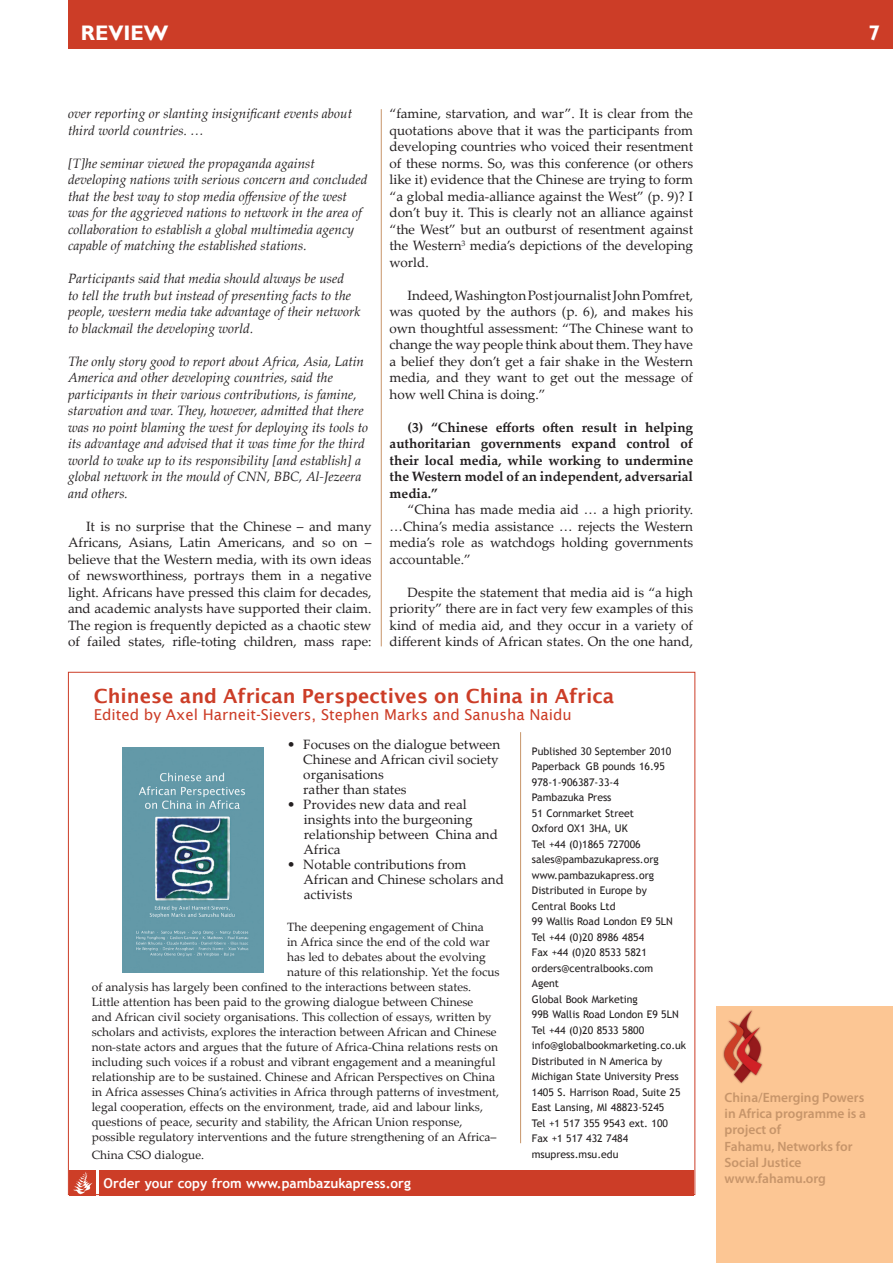
<style>
.page{position:relative;width:893px;height:1263px;background:#fff}
.page>*{position:absolute;margin:0;border:0;box-sizing:border-box;transform-origin:0 0}
.t1{font:700 21px "Gill Sans";color:#fff}
.t2{font:600 19.5px "Lucida Sans";color:#cc3d27}
.t3{font:15px "Lucida Sans";color:#cc3d27}
.t4{font:13.5px/16.5px "Palatino Linotype";color:#231f20;text-align:justify}
.t5{font:italic 13.5px/16.5px "Palatino Linotype";color:#231f20}
.t6{font:700 13.5px/16.5px "Palatino Linotype";color:#231f20;text-align:justify}
.t7{font:600 13.5px/16.2px "Myriad Pro";color:#c7956a}
.t8{font:700 13.5px "Trebuchet MS";color:#fff}
.t9{font:12px "Palatino Linotype";color:#231f20}
.t10{font:10.5px/15.5px "Trebuchet MS";color:#231f20}
</style>
<div class="page">
<div style="left:716px;top:1006px;width:177px;height:257px;background:#fcc694"></div>
<img style="left:723px;top:1010px;width:40px;height:74px">
<div style="left:68px;top:0;width:825px;height:49px;background:#cc3d27"></div>
<hr style="left:381px;top:109px;width:1px;height:537px;background:#c7956a">
<img style="left:122px;top:748px;width:142px;height:224px">
<hr style="left:520px;top:732px;width:1px;height:411px;background:#c7956a">
<img style="left:69px;top:1170px;width:26px;height:26px">
<div style="left:99px;top:1170px;width:595px;height:26px;background:#cc3d27"></div>
<h1 class="t1" style="left:81px;top:21px;width:16px">REVIEW</h1>
<h1 class="t1" style="left:869px;top:21px;width:13px">7</h1>
<p class="t5" style="left:68px;top:105px;width:286px">over reporting or slanting insignificant events about third world countries. …</p>
<p class="t5" style="left:68px;top:154px;width:301px">[T]he seminar viewed the propaganda against developing nations with serious concern and concluded that the best way to stop media offensive of the west was for the aggrieved nations to network in the area of collaboration to establish a global multimedia agency capable of matching the established stations.</p>
<p class="t5" style="left:68px;top:270px;width:294px">Participants said that media should always be used<br>to tell the truth but instead of presenting facts to the people, western media take advantage of their network to blackmail the developing world.</p>
<p class="t5" style="left:68px;top:352px;width:302px">The only story good to report about Africa, Asia, Latin America and other developing countries, said the participants in their various contributions, is famine, starvation and war. They, however, admitted that there was no point blaming the west for deploying its tools to its advantage and advised that it was time for the third world to wake up to its responsibility [and establish] a global network in the mould of CNN, BBC, Al-Jezeera and others.</p>
<p class="t4" style="left:68px;top:517px;width:305px;text-indent:18px">It is no surprise that the Chinese – and many Africans, Asians, Latin Americans, and so on – believe that the Western media, with its own ideas of newsworthiness, portrays them in a negative light. Africans have pressed this claim for decades, and academic analysts have supported their claim.<br>The region is frequently depicted as a chaotic stew of failed states, rifle-toting children, mass rape:</p>
<p class="t4" style="left:390px;top:105px;width:305px">“famine, starvation, and war”. It is clear from the quotations above that it was the participants from developing countries who voiced their resentment of these norms. So, was this conference (or others like it) evidence that the Chinese are trying to form “a global media-alliance against the West” (p. 9)? I don’t buy it. This is clearly not an alliance against “the West” but an outburst of resentment against the Western<sup>3</sup> media’s depictions of the developing world.</p>
<p class="t4" style="left:390px;top:286px;width:305px;text-indent:18px">Indeed, Washington Post journalist John Pomfret, was quoted by the authors (p. 6), and makes his own thoughtful assessment: “The Chinese want to change the way people think about them. They have a belief they don’t get a fair shake in the Western media, and they want to get out the message of how well China is doing.”</p>
<p class="t6" style="left:390px;top:418px;width:305px;text-indent:18px">(3) “Chinese efforts often result in helping authoritarian governments expand control of their local media, while working to undermine the Western model of an independent, adversarial media.”</p>
<p class="t4" style="left:390px;top:501px;width:305px;text-indent:18px">“China has made media aid … a high priority. …China’s media assistance … rejects the Western media’s role as watchdogs holding governments accountable.”</p>
<p class="t4" style="left:390px;top:583px;width:305px;text-indent:18px">Despite the statement that media aid is “a high priority” there are in fact very few examples of this kind of media aid, and they occur in a variety of different kinds of African states. On the one hand,</p>
<h2 class="t2" style="left:94px;top:684px;width:522px">Chinese and African Perspectives on China in Africa</h2>
<p class="t3" style="left:94px;top:706px;width:480px">Edited by Axel Harneit-Sievers, Stephen Marks and Sanusha Naidu</p>
<p class="t4" style="left:303px;top:737px;width:198px;line-height:15px;text-align:left;text-indent:-16px">• Focuses on the dialogue between<br>Chinese and African civil society organisations<br>rather than states</p>
<p class="t4" style="left:303px;top:797px;width:196px;line-height:15px;text-align:left;text-indent:-16px">• Provides new data and real insights into the burgeoning relationship between China and<br>Africa</p>
<p class="t4" style="left:303px;top:857px;width:202px;line-height:15px;text-align:left;text-indent:-16px">• Notable contributions from<br>African and Chinese scholars and activists</p>
<p class="t9" style="left:287px;top:918px;width:198px">The deepening engagement of China</p>
<p class="t9" style="left:287px;top:933px;width:204px">in Africa since the end of the cold war</p>
<p class="t9" style="left:287px;top:948px;width:200px">has led to debates about the evolving</p>
<p class="t9" style="left:287px;top:963px;width:214px">nature of this relationship. Yet the focus</p>
<p class="t9" style="left:92px;top:978px;width:381px">of analysis has largely been confined to the interactions between states.</p>
<p class="t9" style="left:92px;top:993px;width:383px">Little attention has been paid to the growing dialogue between Chinese</p>
<p class="t9" style="left:92px;top:1008px;width:401px">and African civil society organisations. This collection of essays, written by</p>
<p class="t9" style="left:92px;top:1023px;width:406px">scholars and activists, explores the interaction between African and Chinese</p>
<p class="t9" style="left:92px;top:1038px;width:408px">non-state actors and argues that the future of Africa-China relations rests on</p>
<p class="t9" style="left:92px;top:1053px;width:405px">including such voices if a robust and vibrant engagement and a meaningful</p>
<p class="t9" style="left:92px;top:1068px;width:405px">relationship are to be sustained. Chinese and African Perspectives on China</p>
<p class="t9" style="left:92px;top:1083px;width:409px">in Africa assesses China’s activities in Africa through patterns of investment,</p>
<p class="t9" style="left:92px;top:1098px;width:393px">legal cooperation, effects on the environment, trade, aid and labour links,</p>
<p class="t9" style="left:92px;top:1113px;width:372px">questions of peace, security and stability, the African Union response,</p>
<p class="t9" style="left:92px;top:1128px;width:406px">possible regulatory interventions and the future strengthening of an Africa–</p>
<p class="t9" style="left:92px;top:1146px;width:114px">China CSO dialogue.</p>
<p class="t8" style="left:104px;top:1175px;width:309px">Order your copy from www.pambazukapress.org</p>
<p class="t10" style="left:532px;top:743px;width:156px">Published 30 September 2010<br>Paperback GB pounds 16.95<br>978-1-906387-33-4<br>Pambazuka Press<br>51 Cornmarket Street<br>Oxford OX1 3HA, UK<br>Tel +44 (0)1865 727006 sales@pambazukapress.org www.pambazukapress.org<br>Distributed in Europe by<br>Central Books Ltd<br>99 Wallis Road London E9 5LN<br>Tel +44 (0)20 8986 4854<br>Fax +44 (0)20 8533 5821 orders@centralbooks.com<br>Agent<br>Global Book Marketing<br>99B Wallis Road London E9 5LN<br>Tel +44 (0)20 8533 5800 info@globalbookmarketing.co.uk<br>Distributed in N America by<br>Michigan State University Press<br>1405 S. Harrison Road, Suite 25<br>East Lansing, MI 48823-5245<br>Tel +1 517 355 9543 ext. 100<br>Fax +1 517 432 7484 msupress.msu.edu</p>
<p class="t7" style="left:725px;top:1089px;width:143px">China/Emerging Powers in Africa programme is a project of<br>Fahamu, Networks for<br>Social Justice www.fahamu.org</p>
</div>
